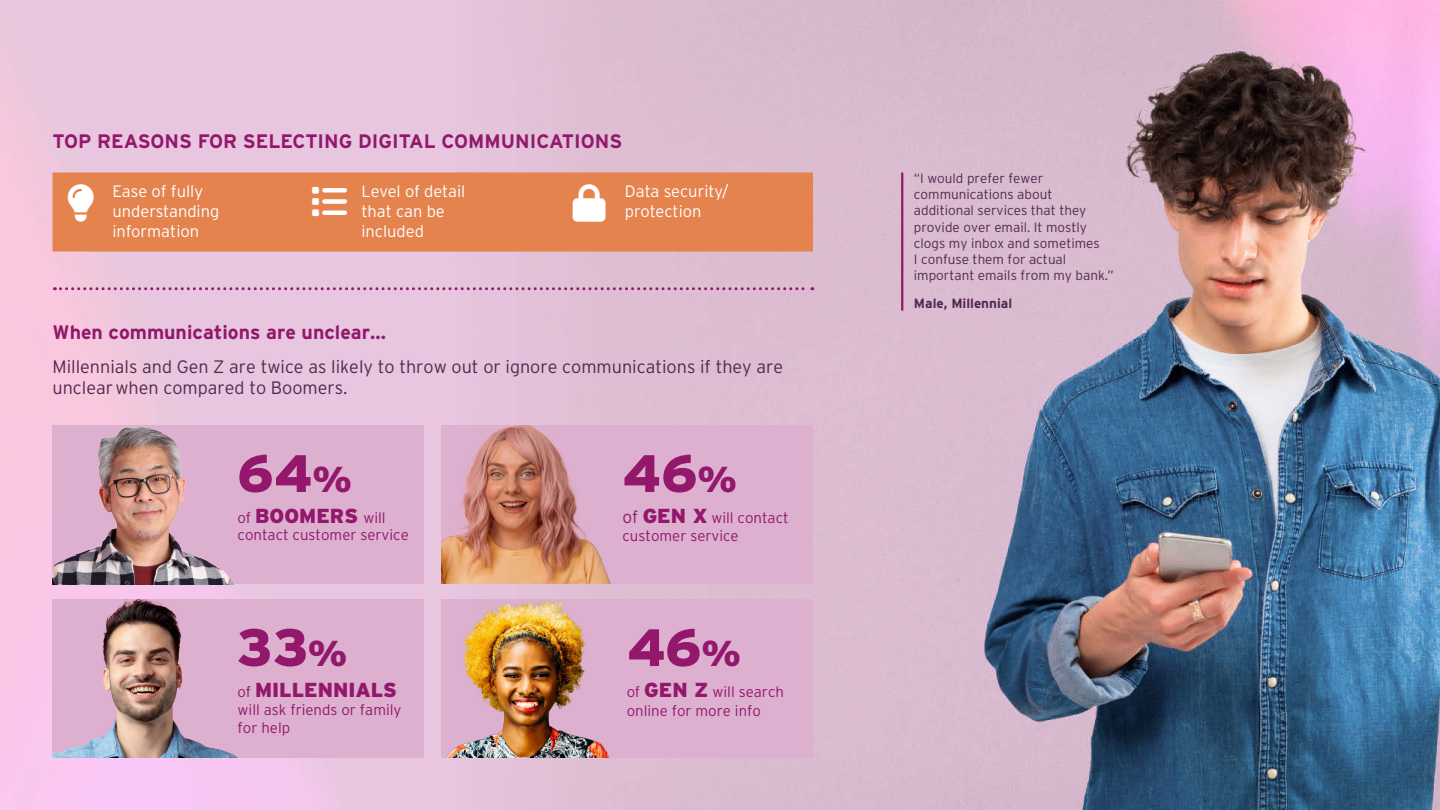
<style>
.page{position:relative;width:1440px;height:810px;background:#fff}
.page>*{position:absolute;margin:0;border:0;box-sizing:border-box;transform-origin:0 0}
.t1{font:900 52.5px "Interstate";color:#93186c}
.t2{font:900 20.25px "Interstate";color:#93186c}
.t3{font:700 19.5px "Interstate";color:#93186c}
.t4{font:300 18px/21.6px "Interstate";color:#53284f}
.t5{font:300 16.5px/19.8px "Interstate";color:#fff}
.t6{font:300 15px/17.9px "Interstate";color:#93186c}
.t7{font:300 13.5px/16.2px "Interstate";color:#53284f}
.t8{font:700 13.5px "Interstate";color:#53284f}
.s1{font-size:36px}
.s2{font-weight:300;font-size:15px}
.s3{font-size:17.25px}
.s4{font-weight:900;font-size:20.25px}
</style>
<div class="page">
<img style="left:0;top:0;width:1440px;height:810px">
<hr style="left:901px;top:172px;width:2px;height:139px;background:#93186c">
<div style="left:52px;top:426px;width:372px;height:158px;background:#ddb0cf"></div>
<img style="left:52px;top:427px;width:182px;height:157px">
<div style="left:52px;top:599px;width:372px;height:159px;background:#ddb0cf"></div>
<img style="left:52px;top:599px;width:186px;height:159px">
<div style="left:442px;top:426px;width:371px;height:158px;background:#ddb0cf"></div>
<img style="left:442px;top:426px;width:169px;height:158px">
<div style="left:442px;top:599px;width:371px;height:158px;background:#ddb0cf"></div>
<img style="left:446px;top:599px;width:163px;height:158px">
<svg style="left:54px;top:287px;width:759px;height:3px;background:#c786b2"></svg>
<div style="left:52px;top:172px;width:761px;height:80px;background:#e4834e"></div>
<svg style="left:68px;top:184px;width:26px;height:37px"></svg>
<svg style="left:312px;top:187px;width:35px;height:29px"></svg>
<svg style="left:573px;top:184px;width:33px;height:37px"></svg>
<h3 class="t3" style="left:52px;top:130px;width:571px">TOP REASONS FOR SELECTING DIGITAL COMMUNICATIONS</h3>
<p class="t5" style="left:112px;top:181px;width:108px">Ease of fully understanding information</p>
<p class="t5" style="left:362px;top:181px;width:105px">Level of detail that can be included</p>
<p class="t5" style="left:625px;top:181px;width:105px">Data security/ protection</p>
<h3 class="t3" style="left:52px;top:321px;width:335px">When communications are unclear…</h3>
<h3 class="t4" style="left:52px;top:355px;width:732px">Millennials and Gen Z are twice as likely to throw out or ignore communications if they are unclearwhen compared to Boomers.</h3>
<h1 class="t1" style="left:237px;top:443px;width:116px">64<span class="s1">%</span></h1>
<h1 class="t1" style="left:622px;top:443px;width:116px">46<span class="s1">%</span></h1>
<h2 class="t2" style="left:238px;top:505px;width:150px"><span class="s2">of</span> BOOMERS <span class="s2">will</span></h2>
<p class="t6" style="left:238px;top:526px;width:173px">contact customer service</p>
<p class="t6" style="left:623px;top:509px;width:168px;line-height:17.2px"><span class="s3">of</span> <span class="s4">GEN X</span> will contact customer service</p>
<h1 class="t1" style="left:236px;top:617px;width:112px">33<span class="s1">%</span></h1>
<h1 class="t1" style="left:627px;top:618px;width:115px">46<span class="s1">%</span></h1>
<h2 class="t2" style="left:238px;top:679px;width:161px"><span class="s2">of</span> MILLENNIALS</h2>
<p class="t6" style="left:238px;top:701px;width:165px">will ask friends or family for help</p>
<p class="t6" style="left:627px;top:683px;width:159px;line-height:18.4px">of <span class="s4">GEN Z</span> will search online for more info</p>
<p class="t7" style="left:914px;top:170px;width:201px">“I would prefer fewer communications about additional services that they provide over email. It mostly clogs my inbox and sometimes<br>I confuse them for actual important emails from my bank.”</p>
<p class="t8" style="left:914px;top:295px;width:100px">Male, Millennial</p>
</div>
